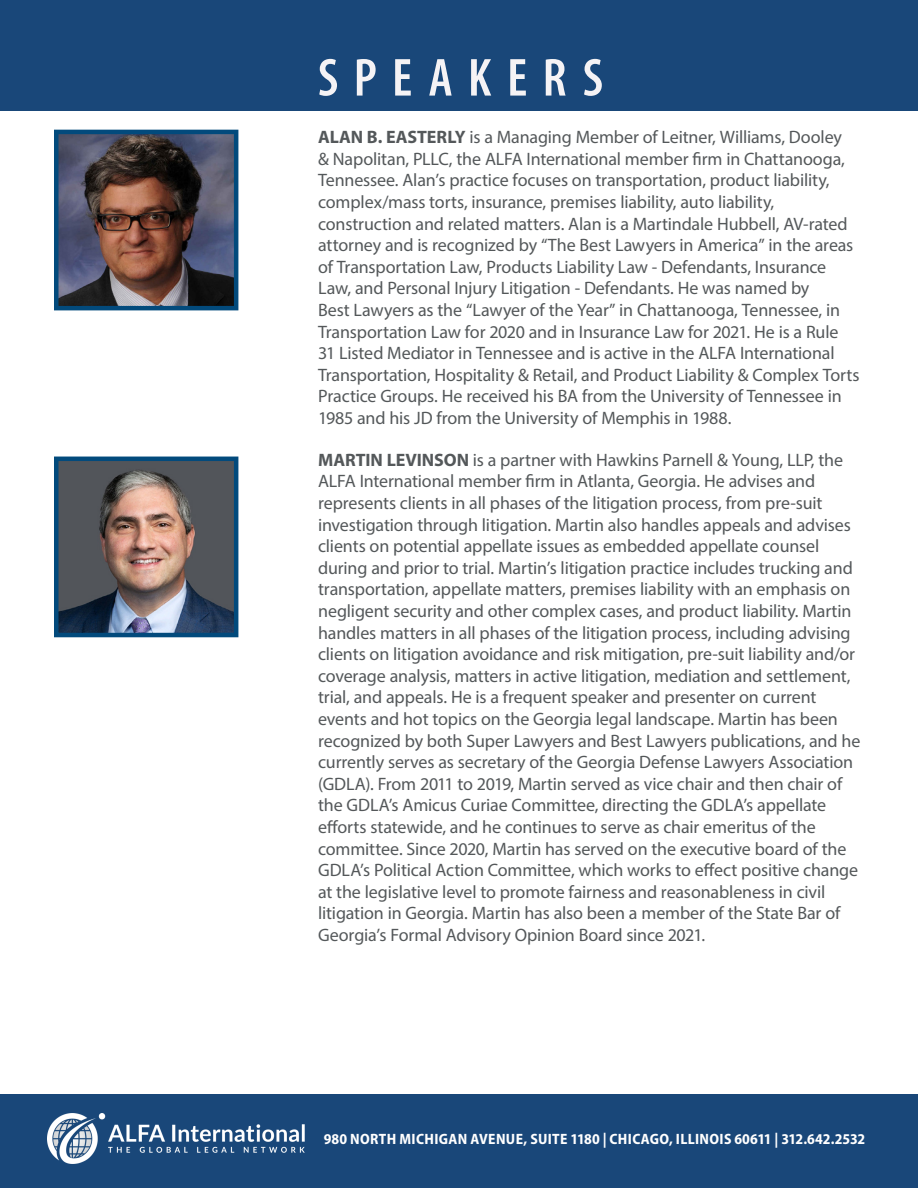
<style>
.page{position:relative;width:918px;height:1188px;background:#fff}
.page>*{position:absolute;margin:0;border:0;box-sizing:border-box;transform-origin:0 0}
.Body_Text{font:600 condensed 54px "Myriad Pro";letter-spacing:.285em;color:#f5f3f5}
.Body_Text-2{font:18px/21.6px "Myriad Pro";letter-spacing:-.01em;color:#54585a}
.t1{font:700 semi-condensed 15px "Myriad Pro";letter-spacing:.02em;color:#fff}
.s1{font-weight:700}
</style>
<div class="page">
<div style="left:0;top:1094px;width:918px;height:94px;background:#194779"></div>
<div style="left:0;top:0;width:918px;height:110px;background:#194779"></div>
<img style="left:48px;top:1113px;width:257px;height:51px">
<img style="left:59px;top:135px;width:174px;height:170px">
<div style="left:54px;top:130px;width:184px;height:180px;border:4px solid #024a7c"></div>
<img style="left:59px;top:462px;width:174px;height:170px">
<div style="left:54px;top:457px;width:184px;height:180px;border:4px solid #024a7c"></div>
<p class="Body_Text" style="left:318px;top:44px;width:287px">SPEAKERS</p>
<p class="Body_Text-2" style="left:318px;top:126px;width:543px"><span class="s1">ALAN B. EASTERLY</span> is a Managing Member of Leitner, Williams, Dooley<br>&amp; Napolitan, PLLC, the ALFA International member firm in Chattanooga, Tennessee. Alan’s practice focuses on transportation, product liability, complex/mass torts, insurance, premises liability, auto liability, construction and related matters. Alan is a Martindale Hubbell, AV-rated attorney and is recognized by “The Best Lawyers in America” in the areas of Transportation Law, Products Liability Law - Defendants, Insurance Law, and Personal Injury Litigation - Defendants. He was named by<br>Best Lawyers as the “Lawyer of the Year” in Chattanooga, Tennessee, in Transportation Law for 2020 and in Insurance Law for 2021. He is a Rule 31 Listed Mediator in Tennessee and is active in the ALFA International Transportation, Hospitality &amp; Retail, and Product Liability &amp; Complex Torts Practice Groups. He received his BA from the University of Tennessee in 1985 and his JD from the University of Memphis in 1988.</p>
<p class="Body_Text-2" style="left:318px;top:449px;width:544px"><span class="s1">MARTIN LEVINSON</span> is a partner with Hawkins Parnell &amp; Young, LLP, the ALFA International member firm in Atlanta, Georgia. He advises and represents clients in all phases of the litigation process, from pre-suit investigation through litigation. Martin also handles appeals and advises clients on potential appellate issues as embedded appellate counsel during and prior to trial. Martin’s litigation practice includes trucking and transportation, appellate matters, premises liability with an emphasis on negligent security and other complex cases, and product liability. Martin handles matters in all phases of the litigation process, including advising clients on litigation avoidance and risk mitigation, pre-suit liability and/or coverage analysis, matters in active litigation, mediation and settlement, trial, and appeals. He is a frequent speaker and presenter on current events and hot topics on the Georgia legal landscape. Martin has been recognized by both Super Lawyers and Best Lawyers publications, and he currently serves as secretary of the Georgia Defense Lawyers Association (GDLA). From 2011 to 2019, Martin served as vice chair and then chair of the GDLA’s Amicus Curiae Committee, directing the GDLA’s appellate efforts statewide, and he continues to serve as chair emeritus of the committee. Since 2020, Martin has served on the executive board of the GDLA’s Political Action Committee, which works to effect positive change at the legislative level to promote fairness and reasonableness in civil litigation in Georgia. Martin has also been a member of the State Bar of Georgia’s Formal Advisory Opinion Board since 2021.</p>
<p class="t1" style="left:324px;top:1130px;width:543px">980 NORTH MICHIGAN AVENUE, SUITE 1180 | CHICAGO, ILLINOIS 60611 | 312.642.2532</p>
</div>
